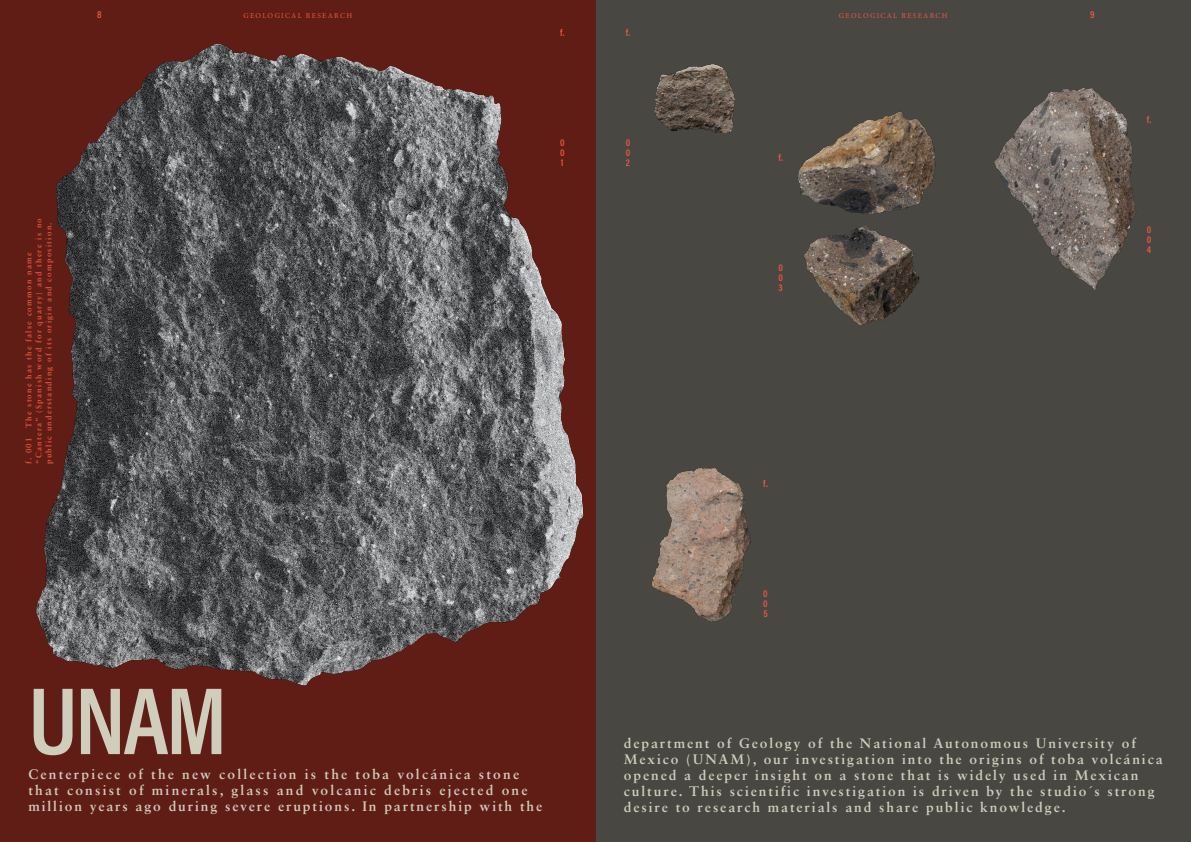
<style>
.page{position:relative;width:1191px;height:842px;background:#fff}
.page>*{position:absolute;margin:0;border:0;box-sizing:border-box;transform-origin:0 0}
._1__Title{font:96.4px "Acumin Variable Concept";color:#cfcdbc}
.t1{font:700 13.8px/16px "Sabon LT Std";letter-spacing:.14em;color:#cfcdbc}
.t2{font:700 13.8px/16px "Sabon LT Std";letter-spacing:.16em;color:#cfcdbc}
.t3{font:10px "Acumin Variable Concept";color:#f1563f}
.t4{font:700 8px/10px "Sabon LT Std";letter-spacing:.16em;color:#f1563f}
._5__Chapter_section{font:7.5px "Minion Pro";letter-spacing:.17em;color:#f1563f}
</style>
<div class="page">
<div style="left:595px;top:0;width:596px;height:842px;background:#484741"></div>
<img style="left:654px;top:64px;width:82px;height:70px">
<img style="left:798px;top:112px;width:138px;height:213px">
<img style="left:994px;top:88px;width:142px;height:202px">
<img style="left:652px;top:468px;width:99px;height:154px">
<div style="left:0;top:0;width:595px;height:842px;background:#5f1d15"></div>
<img style="left:35px;top:18px;width:561px;height:729px">
<p class="t3" style="left:97px;top:7px;width:6px">8</p>
<p class="t3" style="left:1090px;top:7px;width:6px">9</p>
<p class="_5__Chapter_section" style="left:243px;top:10px;width:110px">GEOLOGICAL RESEARCH</p>
<p class="_5__Chapter_section" style="left:839px;top:10px;width:110px">GEOLOGICAL RESEARCH</p>
<p class="t4" style="left:24px;top:464px;width:247px;rotate:-90deg">f. 001 The stone has the false common name “Cantera” (Spanish word for quarry) and there is no public understanding of its origin and composition.</p>
<p class="t3" style="left:560px;top:25px;width:6px">f.</p>
<p class="t3" style="left:560px;top:135px;width:6px">0</p>
<p class="t3" style="left:560px;top:145px;width:6px">0</p>
<p class="t3" style="left:561px;top:155px;width:4px">1</p>
<p class="_1__Title" style="left:28px;top:654px;width:200px">UNAM</p>
<p class="t2" style="left:28px;top:766px;width:515px">Centerpiece of the new collection is the toba volcánica stone that consist of minerals, glass and volcanic debris ejected one million years ago during severe eruptions. In partnership with the</p>
<p class="t3" style="left:626px;top:25px;width:6px">f.</p>
<p class="t3" style="left:626px;top:135px;width:6px">0</p>
<p class="t3" style="left:626px;top:145px;width:6px">0</p>
<p class="t3" style="left:626px;top:155px;width:6px">2</p>
<p class="t3" style="left:778px;top:150px;width:6px">f.</p>
<p class="t3" style="left:778px;top:260px;width:6px">0</p>
<p class="t3" style="left:778px;top:270px;width:6px">0</p>
<p class="t3" style="left:778px;top:280px;width:6px">3</p>
<p class="t3" style="left:763px;top:477px;width:6px">f.</p>
<p class="t3" style="left:763px;top:587px;width:6px">0</p>
<p class="t3" style="left:763px;top:597px;width:6px">0</p>
<p class="t3" style="left:763px;top:607px;width:6px">5</p>
<p class="t3" style="left:1146px;top:113px;width:6px">f.</p>
<p class="t3" style="left:1146px;top:223px;width:6px">0</p>
<p class="t3" style="left:1146px;top:233px;width:6px">0</p>
<p class="t3" style="left:1146px;top:243px;width:6px">4</p>
<p class="t1" style="left:624px;top:734px;width:540px">department of Geology of the National Autonomous University of Mexico (UNAM), our investigation into the origins of toba volcánica opened a deeper insight on a stone that is widely used in Mexican culture. This scientific investigation is driven by the studio´s strong desire to research materials and share public knowledge.</p>
</div>
